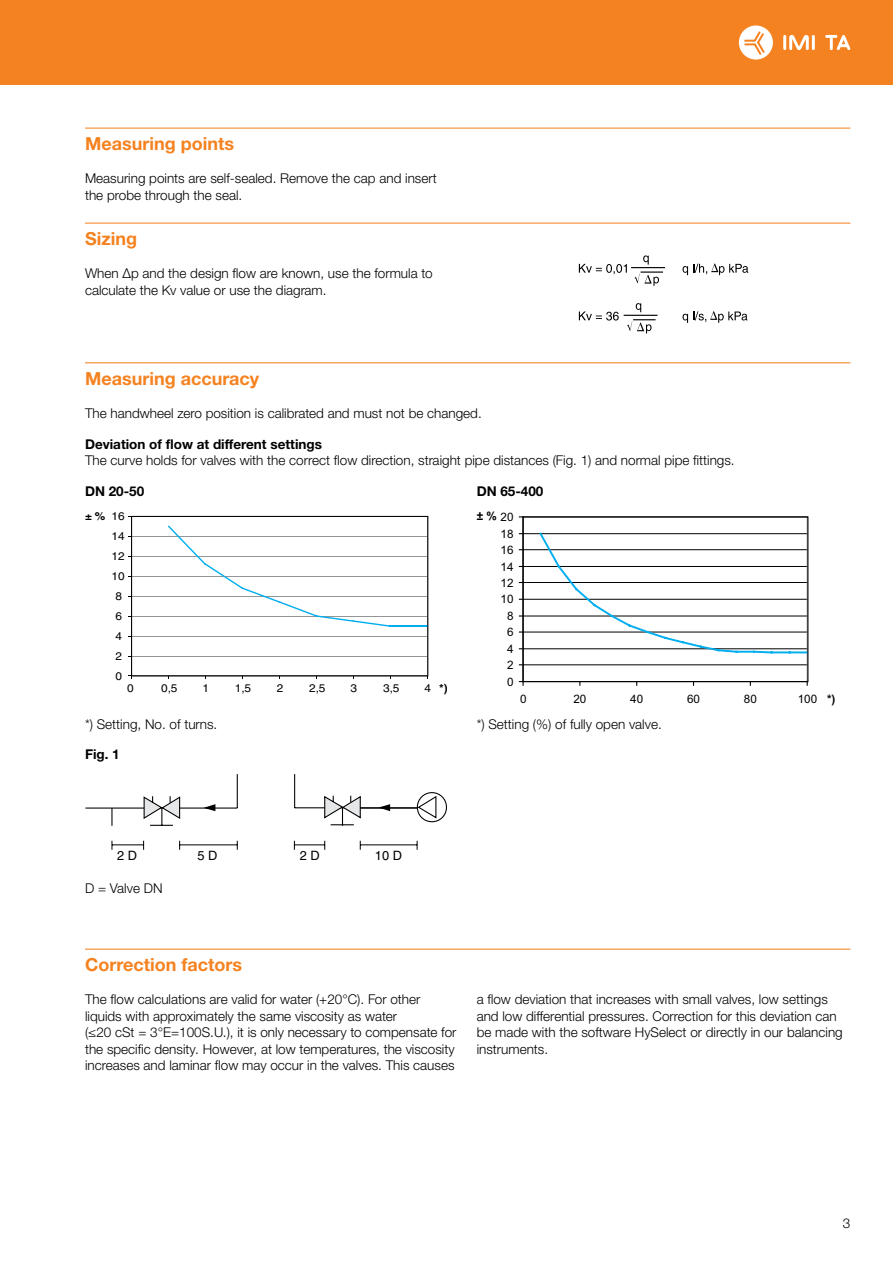
<style>
.page{position:relative;width:893px;height:1263px;background:#fff}
.page>*{position:absolute;margin:0;border:0;box-sizing:border-box;transform-origin:0 0}
.t1{font:700 18px "Helvetica Neue LTW1 G";color:#f58220}
.t2{font:300 13.5px/16.5px "Helvetica Neue LTW1 G";color:#000}
.t3{font:700 13.5px "Helvetica Neue LTW1 G";color:#000}
.t4{font:12.9px "Helvetica";color:#000}
.t5{font:11.7px "Arial";letter-spacing:.005em;color:#000}
.t6{font:700 11.7px "Arial";color:#000}
.t7{font:11.1px "Helvetica";letter-spacing:.005em;color:#000;scale:1.07 1}
.t8{font:700 11.1px "Helvetica";color:#000;scale:1.07 1}
.s1{font-weight:400}
.s2{font-weight:700}
</style>
<div class="page">
<div style="left:0;top:0;width:893px;height:85px;background:#f58220"></div>
<hr style="left:783px;top:35px;width:3px;height:15px;background:#fff">
<hr style="left:812px;top:35px;width:3px;height:15px;background:#fff">
<svg style="left:789px;top:35px;width:20px;height:15px"></svg>
<svg style="left:825px;top:35px;width:25px;height:15px"></svg>
<svg style="left:739px;top:25px;width:34px;height:35px"></svg>
<hr style="left:85px;top:128px;width:765px;height:1px;background:#f58220">
<hr style="left:85px;top:223px;width:765px;height:1px;background:#f58220">
<hr style="left:85px;top:362px;width:765px;height:1px;background:#f58220">
<hr style="left:85px;top:949px;width:765px;height:1px;background:#f58220">
<svg style="left:579px;top:264px;width:48px;height:10px"></svg>
<svg style="left:682px;top:263px;width:66px;height:12px"></svg>
<svg style="left:643px;top:255px;width:6px;height:10px"></svg>
<svg style="left:635px;top:274px;width:24px;height:12px"></svg>
<hr style="left:631px;top:267px;width:34px;height:1px;background:#000">
<hr style="left:641px;top:271px;width:22px;height:2px;background:#000">
<svg style="left:579px;top:311px;width:40px;height:10px"></svg>
<svg style="left:682px;top:311px;width:65px;height:12px"></svg>
<svg style="left:636px;top:303px;width:5px;height:9px"></svg>
<hr style="left:624px;top:315px;width:33px;height:1px;background:#000">
<svg style="left:627px;top:319px;width:29px;height:14px"></svg>
<hr style="left:131px;top:676px;width:297px;height:1px;background:#889096">
<svg style="left:131px;top:516px;width:297px;height:160px"></svg>
<hr style="left:523px;top:664px;width:284px;height:1px;background:#000">
<hr style="left:523px;top:648px;width:284px;height:1px;background:#000">
<hr style="left:523px;top:632px;width:284px;height:1px;background:#000">
<hr style="left:523px;top:616px;width:284px;height:1px;background:#000">
<hr style="left:523px;top:599px;width:284px;height:1px;background:#000">
<hr style="left:523px;top:582px;width:284px;height:1px;background:#000">
<hr style="left:523px;top:566px;width:284px;height:1px;background:#000">
<hr style="left:523px;top:549px;width:284px;height:1px;background:#000">
<hr style="left:523px;top:533px;width:284px;height:1px;background:#000">
<svg style="left:519px;top:681px;width:5px;height:4px"></svg>
<svg style="left:538px;top:532px;width:268px;height:122px"></svg>
<div style="left:522px;top:516px;width:286px;height:166px;border:1px solid #000"></div>
<hr style="left:85px;top:807px;width:152px;height:2px;background:#000">
<hr style="left:237px;top:774px;width:1px;height:34px;background:#000">
<hr style="left:294px;top:774px;width:1px;height:34px;background:#000">
<hr style="left:295px;top:807px;width:151px;height:1px;background:#000">
<svg style="left:323px;top:795px;width:38px;height:31px"></svg>
<svg style="left:143px;top:796px;width:38px;height:31px"></svg>
<svg style="left:111px;top:808px;width:1px;height:18px"></svg>
<hr style="left:360px;top:807px;width:74px;height:2px;background:#000">
<svg style="left:416px;top:792px;width:30px;height:31px"></svg>
<hr style="left:112px;top:844px;width:32px;height:1px;background:#000">
<hr style="left:180px;top:844px;width:57px;height:1px;background:#000">
<hr style="left:294px;top:844px;width:31px;height:1px;background:#000">
<hr style="left:360px;top:844px;width:57px;height:1px;background:#000">
<svg style="left:376px;top:804px;width:15px;height:8px"></svg>
<svg style="left:201px;top:804px;width:16px;height:8px"></svg>
<h1 class="t1" style="left:85px;top:132px;width:150px">Measuring points</h1>
<p class="t2" style="left:85px;top:170px;width:353px">Measuring points are self-sealed. Remove the cap and insert the probe through the seal.</p>
<h1 class="t1" style="left:85px;top:227px;width:53px">Sizing</h1>
<p class="t2" style="left:85px;top:265px;width:349px">When Δp and the design flow are known, use the formula to calculate the Kv value or use the diagram.</p>
<h1 class="t1" style="left:85px;top:367px;width:176px">Measuring accuracy</h1>
<p class="t2" style="left:85px;top:405px;width:398px">The handwheel zero position is calibrated and must not be changed.</p>
<p class="t3" style="left:85px;top:436px;width:238px">Deviation of flow at different settings</p>
<p class="t2" style="left:85px;top:452px;width:651px">The curve holds for valves with the correct flow direction, straight pipe distances (Fig. 1) and normal pipe fittings.</p>
<p class="t3" style="left:85px;top:483px;width:61px">DN 20-50</p>
<p class="t3" style="left:477px;top:483px;width:68px">DN 65-400</p>
<p class="t8" style="left:85px;top:509px;width:20px">± %</p>
<p class="t7" style="left:111px;top:510px;width:14px">16</p>
<p class="t7" style="left:111px;top:530px;width:14px">14</p>
<p class="t7" style="left:111px;top:550px;width:14px">12</p>
<p class="t7" style="left:111px;top:570px;width:14px">10</p>
<p class="t7" style="left:116px;top:590px;width:8px">8</p>
<p class="t7" style="left:116px;top:609px;width:8px">6</p>
<p class="t7" style="left:116px;top:630px;width:8px">4</p>
<p class="t7" style="left:116px;top:649px;width:8px">2</p>
<p class="t7" style="left:116px;top:669px;width:8px">0</p>
<p class="t7" style="left:127px;top:682px;width:8px">0</p>
<p class="t7" style="left:161px;top:682px;width:17px">0,5</p>
<p class="t7" style="left:202px;top:682px;width:8px">1</p>
<p class="t7" style="left:235px;top:682px;width:17px">1,5</p>
<p class="t7" style="left:277px;top:682px;width:8px">2</p>
<p class="t7" style="left:309px;top:682px;width:17px">2,5</p>
<p class="t7" style="left:350px;top:682px;width:8px">3</p>
<p class="t7" style="left:383px;top:682px;width:17px">3,5</p>
<p class="t8" style="left:424px;top:681px;width:23px"><span class="s1">4</span> *)</p>
<p class="t2" style="left:85px;top:715px;width:134px">*) Setting, No. of turns.</p>
<p class="t3" style="left:85px;top:746px;width:36px">Fig. 1</p>
<p class="t6" style="left:477px;top:508px;width:38px">± % <span class="s1">20</span></p>
<p class="t5" style="left:500px;top:526px;width:15px">18</p>
<p class="t5" style="left:500px;top:542px;width:15px">16</p>
<p class="t5" style="left:500px;top:559px;width:15px">14</p>
<p class="t5" style="left:500px;top:575px;width:15px">12</p>
<p class="t5" style="left:500px;top:592px;width:15px">10</p>
<p class="t5" style="left:507px;top:608px;width:8px">8</p>
<p class="t5" style="left:507px;top:624px;width:8px">6</p>
<p class="t5" style="left:507px;top:641px;width:8px">4</p>
<p class="t5" style="left:507px;top:657px;width:8px">2</p>
<p class="t5" style="left:507px;top:674px;width:8px">0</p>
<p class="t5" style="left:520px;top:691px;width:8px">0</p>
<p class="t5" style="left:573px;top:691px;width:15px">20</p>
<p class="t5" style="left:630px;top:691px;width:15px">40</p>
<p class="t5" style="left:687px;top:691px;width:15px">60</p>
<p class="t5" style="left:744px;top:691px;width:15px">80</p>
<p class="t5" style="left:798px;top:691px;width:39px">100 <span class="s2">*)</span></p>
<p class="t2" style="left:477px;top:715px;width:187px">*) Setting (%) of fully open valve.</p>
<p class="t4" style="left:117px;top:848px;width:22px">2 D</p>
<p class="t4" style="left:198px;top:848px;width:22px">5 D</p>
<p class="t4" style="left:300px;top:848px;width:22px">2 D</p>
<p class="t4" style="left:375px;top:848px;width:29px">10 D</p>
<p class="t2" style="left:85px;top:880px;width:79px">D = Valve DN</p>
<h1 class="t1" style="left:85px;top:953px;width:159px">Correction factors</h1>
<p class="t2" style="left:85px;top:991px;width:373px">The flow calculations are valid for water (+20°C). For other liquids with approximately the same viscosity as water<br>(≤20 cSt = 3°E=100S.U.), it is only necessary to compensate for the specific density. However, at low temperatures, the viscosity increases and laminar flow may occur in the valves. This causes</p>
<p class="t2" style="left:477px;top:991px;width:368px">a flow deviation that increases with small valves, low settings and low differential pressures. Correction for this deviation can be made with the software HySelect or directly in our balancing instruments.</p>
<p class="t2" style="left:843px;top:1215px;width:9px">3</p>
</div>
